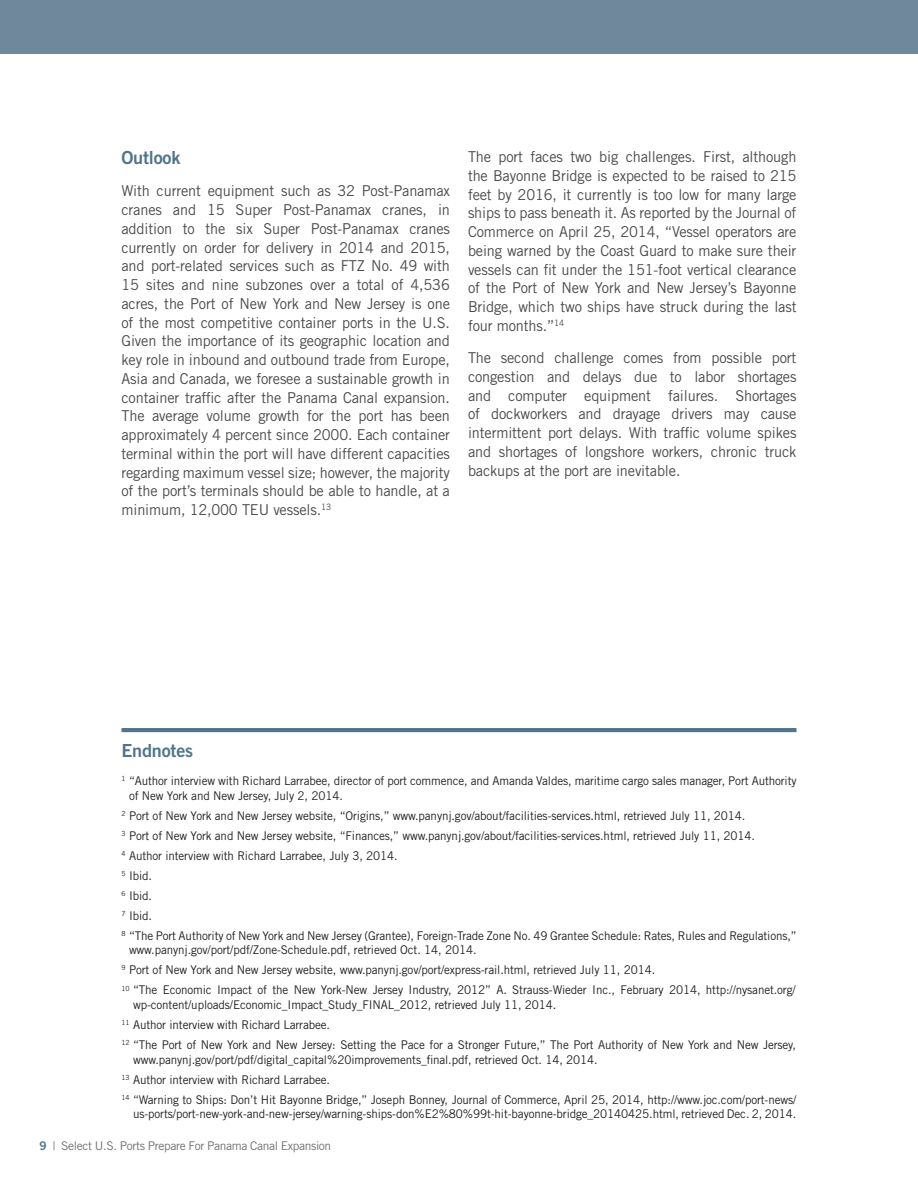
<style>
.page{position:relative;width:918px;height:1188px;background:#fff}
.page>*{position:absolute;margin:0;border:0;box-sizing:border-box;transform-origin:0 0}
.sub_head{font:18px "Trade Gothic LT Std Bd 2";letter-spacing:-.01em;color:#50748a}
.body_text{font:15px/18.8px "Trade Gothic LT Std";letter-spacing:-.01em;color:#4c4a4c;text-align:justify}
.footnote{font:12px/14.7px "Trade Gothic LT Std";letter-spacing:-.01em;color:#231f20}
.t1{font:12px "Trade Gothic LT Std";letter-spacing:-.03em;color:#717074}
.s1{color:#504e51}
.s2{font-family:"Trade Gothic LT Std Bd 2";color:#50748a}
</style>
<div class="page">
<div style="left:0;top:0;width:918px;height:54px;background:#70889b"></div>
<hr style="left:122px;top:728px;width:674px;height:4px;background:#50748a">
<p class="sub_head" style="left:122px;top:147px;width:60px">Outlook</p>
<p class="body_text" style="left:122px;top:182px;width:330px">With current equipment such as 32 Post-Panamax cranes and 15 Super Post-Panamax cranes, in addition to the six Super Post-Panamax cranes currently on order for delivery in 2014 and 2015, and port-related services such as FTZ No. 49 with 15 sites and nine subzones over a total of 4,536 acres, the Port of New York and New Jersey is one of the most competitive container ports in the U.S.<br>Given the importance of its geographic location and key role in inbound and outbound trade from Europe, Asia and Canada, we foresee a sustainable growth in container traffic after the Panama Canal expansion.<br>The average volume growth for the port has been approximately 4 percent since 2000. Each container terminal within the port will have different capacities regarding maximum vessel size; however, the majority of the port’s terminals should be able to handle, at a minimum, 12,000 TEU vessels.<sup>13</sup></p>
<p class="body_text" style="left:468px;top:147px;width:330px">The port faces two big challenges. First, although the Bayonne Bridge is expected to be raised to 215 feet by 2016, it currently is too low for many large ships to pass beneath it. As reported by the <span class="s1">Journal of Commerce</span> on April 25, 2014, “Vessel operators are being warned by the Coast Guard to make sure their vessels can fit under the 151-foot vertical clearance of the Port of New York and New Jersey’s Bayonne Bridge, which two ships have struck during the last four months.”<sup>14</sup></p>
<p class="body_text" style="left:468px;top:348px;width:330px">The second challenge comes from possible port congestion and delays due to labor shortages and computer equipment failures. Shortages of dockworkers and drayage drivers may cause intermittent port delays. With traffic volume spikes and shortages of longshore workers, chronic truck backups at the port are inevitable.</p>
<p class="sub_head" style="left:122px;top:739px;width:73px">Endnotes</p>
<p class="footnote" style="left:129px;top:773px;width:669px;text-indent:-8px"><sup>1</sup> “Author interview with Richard Larrabee, director of port commence, and Amanda Valdes, maritime cargo sales manager, Port Authority of New York and New Jersey, July 2, 2014.</p>
<p class="footnote" style="left:122px;top:808px;width:625px"><sup>2</sup> Port of New York and New Jersey website, “Origins,” www.panynj.gov/about/facilities-services.html, retrieved July 11, 2014.</p>
<p class="footnote" style="left:122px;top:828px;width:635px"><sup>3</sup> Port of New York and New Jersey website, “Finances,” www.panynj.gov/about/facilities-services.html, retrieved July 11, 2014.</p>
<p class="footnote" style="left:122px;top:848px;width:278px"><sup>4</sup> Author interview with Richard Larrabee, July 3, 2014.</p>
<p class="footnote" style="left:122px;top:868px;width:32px"><sup>5</sup> Ibid.</p>
<p class="footnote" style="left:122px;top:888px;width:32px"><sup>6</sup> Ibid.</p>
<p class="footnote" style="left:122px;top:908px;width:32px"><sup>7</sup> Ibid.</p>
<p class="footnote" style="left:129px;top:928px;width:669px;text-indent:-8px"><sup>8</sup> “The Port Authority of New York and New Jersey (Grantee), Foreign-Trade Zone No. 49 Grantee Schedule: Rates, Rules and Regulations,” www.panynj.gov/port/pdf/Zone-Schedule.pdf, retrieved Oct. 14, 2014.</p>
<p class="footnote" style="left:122px;top:963px;width:535px"><sup>9</sup> Port of New York and New Jersey website, www.panynj.gov/port/express-rail.html, retrieved July 11, 2014.</p>
<p class="footnote" style="left:133px;top:983px;width:664px;text-indent:-12px"><sup>10</sup> “The Economic Impact of the New York-New Jersey Industry, 2012” A. Strauss-Wieder Inc., February 2014, http://nysanet.org/ wp-content/uploads/Economic_Impact_Study_FINAL_2012, retrieved July 11, 2014.</p>
<p class="footnote" style="left:122px;top:1017px;width:210px"><sup>11</sup> Author interview with Richard Larrabee.</p>
<p class="footnote" style="left:133px;top:1037px;width:664px;text-indent:-12px"><sup>12</sup> “The Port of New York and New Jersey: Setting the Pace for a Stronger Future,” The Port Authority of New York and New Jersey, www.panynj.gov/port/pdf/digital_capital%20improvements_final.pdf, retrieved Oct. 14, 2014.</p>
<p class="footnote" style="left:122px;top:1072px;width:210px"><sup>13</sup> Author interview with Richard Larrabee.</p>
<p class="footnote" style="left:122px;top:1092px;width:676px;text-align:right"><sup>14</sup> “Warning to Ships: Don’t Hit Bayonne Bridge,” Joseph Bonney, Journal of Commerce, April 25, 2014, http://www.joc.com/port-news/ us-ports/port-new-york-and-new-jersey/warning-ships-don%E2%80%99t-hit-bayonne-bridge_20140425.html, retrieved Dec. 2, 2014.</p>
<p class="t1" style="left:40px;top:1139px;width:293px"><span class="s2">9</span> | Select U.S. Ports Prepare For Panama Canal Expansion</p>
</div>
